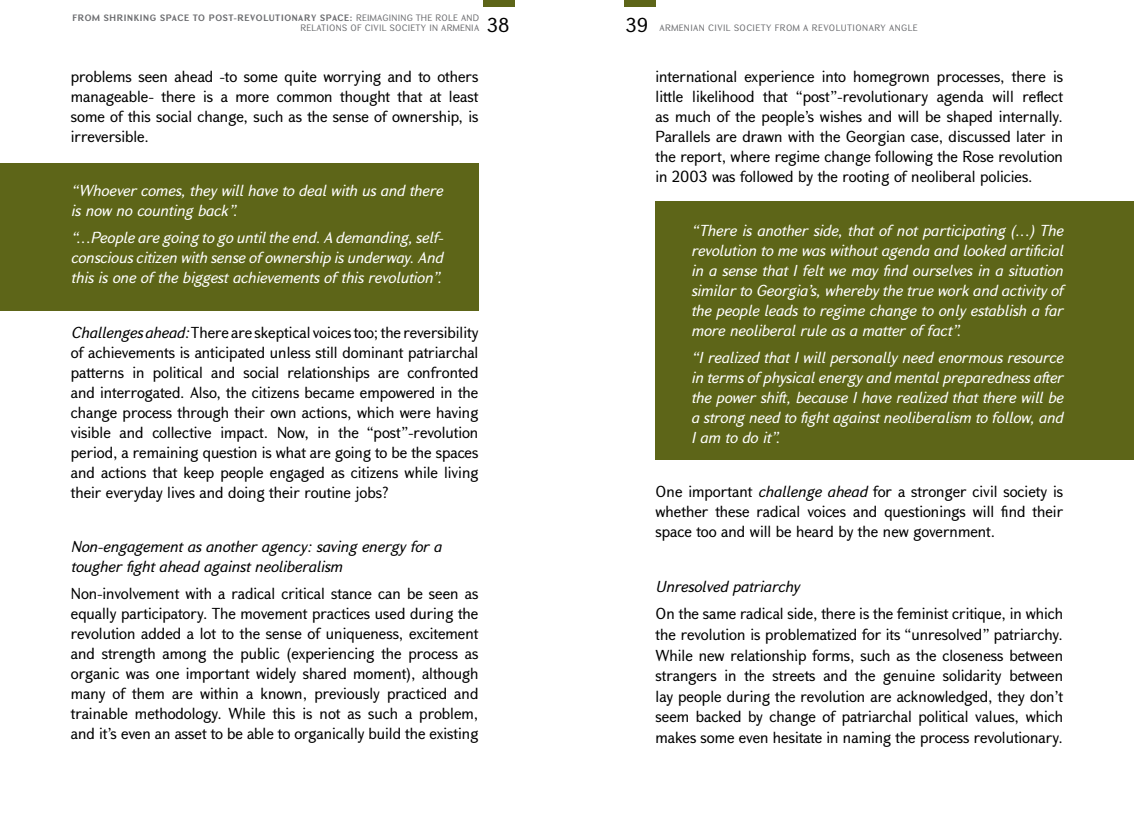
<style>
.page{position:relative;width:1134px;height:815px;background:#fff}
.page>*{position:absolute;margin:0;border:0;box-sizing:border-box;transform-origin:0 0}
.t1{font:15px/20px "GHEA Grapalat";color:#000;text-align:justify}
.t2{font:italic 15px/20px "GHEA Grapalat";color:#fff;text-align:justify}
.t3{font:italic 15px/20px "GHEA Grapalat";color:#000}
.t4{font:8.75px/10.5px "GHEA Grapalat";letter-spacing:.03em;color:#6d6e71}
.t5{font:8.75px "GHEA Grapalat";letter-spacing:.05em;color:#6d6e71}
.s1{font-weight:700}
.s2{font-size:18.75px;color:#000}
.s3{font-style:italic}
</style>
<div class="page">
<div style="left:483px;top:0;width:31px;height:7px;background:#5d6518"></div>
<div style="left:625px;top:0;width:31px;height:7px;background:#5d6518"></div>
<div style="left:0;top:163px;width:478px;height:147px;background:#5d6518"></div>
<div style="left:656px;top:202px;width:478px;height:258px;background:#5d6518"></div>
<p class="t4" style="left:300px;top:12px;width:211px;text-indent:-228px"><span class="s1">FROM SHRINKING SPACE TO POST-REVOLUTIONARY SPACE:</span> REIMAGINING THE ROLE AND<br>RELATIONS OF CIVIL SOCIETY IN ARMENIA <span class="s2">38</span></p>
<p class="t5" style="left:626px;top:21px;width:293px"><span class="s2">39</span> ARMENIAN CIVIL SOCIETY FROM A REVOLUTIONARY ANGLE</p>
<p class="t1" style="left:71px;top:66px;width:409px">problems seen ahead -to some quite worrying and to others manageable- there is a more common thought that at least some of this social change, such as the sense of ownership, is irreversible.</p>
<p class="t1" style="left:656px;top:66px;width:409px">international experience into homegrown processes, there is little likelihood that “post”-revolutionary agenda will reflect as much of the people’s wishes and will be shaped internally.<br>Parallels are drawn with the Georgian case, discussed later in the report, where regime change following the Rose revolution in 2003 was followed by the rooting of neoliberal policies.</p>
<p class="t2" style="left:691px;top:220px;width:374px">“There is another side, that of not participating (…) The revolution to me was without agenda and looked artificial in a sense that I felt we may find ourselves in a situation similar to Georgia’s, whereby the true work and activity of the people leads to regime change to only establish a far more neoliberal rule as a matter of fact”.</p>
<p class="t2" style="left:691px;top:347px;width:374px">“I realized that I will personally need enormous resource in terms of physical energy and mental preparedness after the power shift, because I have realized that there will be a strong need to fight against neoliberalism to follow, and I am to do it”.</p>
<p class="t2" style="left:71px;top:180px;width:373px">“Whoever comes, they will have to deal with us and there is now no counting back”.</p>
<p class="t2" style="left:71px;top:227px;width:374px">“…People are going to go until the end. A demanding, self&shy;conscious citizen with sense of ownership is underway. And this is one of the biggest achievements of this revolution”.</p>
<p class="t1" style="left:71px;top:322px;width:409px"><span class="s3">Challenges ahead:</span> There are skeptical voices too; the reversibility of achievements is anticipated unless still dominant patriarchal patterns in political and social relationships are confronted and interrogated. Also, the citizens became empowered in the change process through their own actions, which were having visible and collective impact. Now, in the “post”-revolution period, a remaining question is what are going to be the spaces and actions that keep people engaged as citizens while living their everyday lives and doing their routine jobs?</p>
<p class="t3" style="left:71px;top:536px;width:372px">Non-engagement as another agency: saving energy for a tougher fight ahead against neoliberalism</p>
<p class="t1" style="left:71px;top:583px;width:409px">Non-involvement with a radical critical stance can be seen as equally participatory. The movement practices used during the revolution added a lot to the sense of uniqueness, excitement and strength among the public (experiencing the process as organic was one important widely shared moment), although many of them are within a known, previously practiced and trainable methodology. While this is not as such a problem, and it’s even an asset to be able to organically build the existing</p>
<p class="t1" style="left:656px;top:481px;width:409px">One important <span class="s3">challenge ahead</span> for a stronger civil society is whether these radical voices and questionings will find their space too and will be heard by the new government.</p>
<p class="t3" style="left:656px;top:576px;width:145px">Unresolved patriarchy</p>
<p class="t1" style="left:656px;top:603px;width:409px;line-height:20.6px">On the same radical side, there is the feminist critique, in which the revolution is problematized for its “unresolved” patriarchy.<br>While new relationship forms, such as the closeness between strangers in the streets and the genuine solidarity between lay people during the revolution are acknowledged, they don’t seem backed by change of patriarchal political values, which makes some even hesitate in naming the process revolutionary.</p>
</div>
